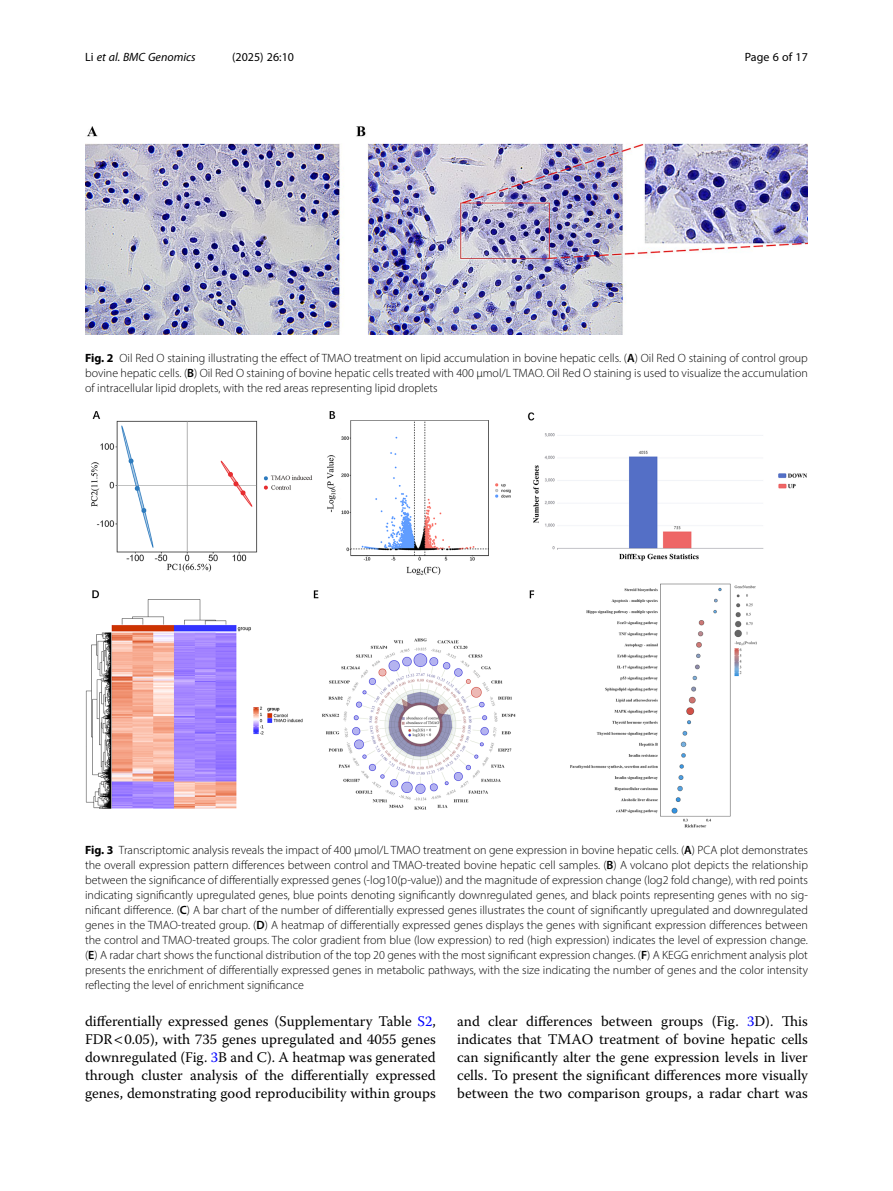
<style>
.page{position:relative;width:893px;height:1191px;background:#fff}
.page>*{position:absolute;margin:0;border:0;box-sizing:border-box;transform-origin:0 0}
.Body_Text{font:14.7px/18px "Warnock Pro";color:#000;text-align:justify}
.Figure_Caption{font:300 12px/15px "Myriad Pro";color:#000;text-align:justify}
.t1{font:12px "Myriad Pro";color:#000}
.t2{font:italic 12px "Myriad Pro";color:#000}
.s1{font-style:normal}
.s2{font-weight:700}
.s3{font-weight:600}
.s4{color:#00f}
</style>
<div class="page">
<img style="left:85px;top:411px;width:722px;height:416px">
<img style="left:85px;top:126px;width:723px;height:208px">
<p class="t2" style="left:85px;top:50px;width:112px"><span class="s1">Li</span> et al. BMC Genomics</p>
<p class="t1" style="left:232px;top:50px;width:63px">(2025) 26:10</p>
<p class="t1" style="left:745px;top:50px;width:65px">Page 6 of 17</p>
<p class="Figure_Caption" style="left:85px;top:350px;width:724px"><span class="s2">Fig. 2</span> Oil Red O staining illustrating the effect of TMAO treatment on lipid accumulation in bovine hepatic cells. (<span class="s3">A</span>) Oil Red O staining of control group bovine hepatic cells. (<span class="s3">B</span>) Oil Red O staining of bovine hepatic cells treated with 400 µmol/L TMAO. Oil Red O staining is used to visualize the accumulation of intracellular lipid droplets, with the red areas representing lipid droplets</p>
<p class="Figure_Caption" style="left:85px;top:842px;width:724px"><span class="s2">Fig. 3</span> Transcriptomic analysis reveals the impact of 400 µmol/L TMAO treatment on gene expression in bovine hepatic cells. (<span class="s3">A</span>) PCA plot demonstrates the overall expression pattern differences between control and TMAO-treated bovine hepatic cell samples. (<span class="s3">B</span>) A volcano plot depicts the relationship between the significance of differentially expressed genes (-log10(p-value)) and the magnitude of expression change (log2 fold change), with red points indicating significantly upregulated genes, blue points denoting significantly downregulated genes, and black points representing genes with no sig&shy;nificant difference. (<span class="s3">C</span>) A bar chart of the number of differentially expressed genes illustrates the count of significantly upregulated and downregulated genes in the TMAO-treated group. (<span class="s3">D</span>) A heatmap of differentially expressed genes displays the genes with significant expression differences between the control and TMAO-treated groups. The color gradient from blue (low expression) to red (high expression) indicates the level of expression change. (<span class="s3">E</span>) A radar chart shows the functional distribution of the top 20 genes with the most significant expression changes. (<span class="s3">F</span>) A KEGG enrichment analysis plot presents the enrichment of differentially expressed genes in metabolic pathways, with the size indicating the number of genes and the color intensity reflecting the level of enrichment significance</p>
<p class="Body_Text" style="left:85px;top:1012px;width:352px">differentially expressed genes (Supplementary Table <span class="s4">S2</span>, FDR 0.05), with 735 genes upregulated and 4055 genes downregulated (Fig. <span class="s4">3</span>B and C). A heatmap was generated through cluster analysis of the differentially expressed genes, demonstrating good reproducibility within groups</p>
<p class="Body_Text" style="left:457px;top:1012px;width:352px">and clear differences between groups (Fig. <span class="s4">3</span>D). This indicates that TMAO treatment of bovine hepatic cells can significantly alter the gene expression levels in liver cells. To present the significant differences more visually between the two comparison groups, a radar chart was</p>
</div>
